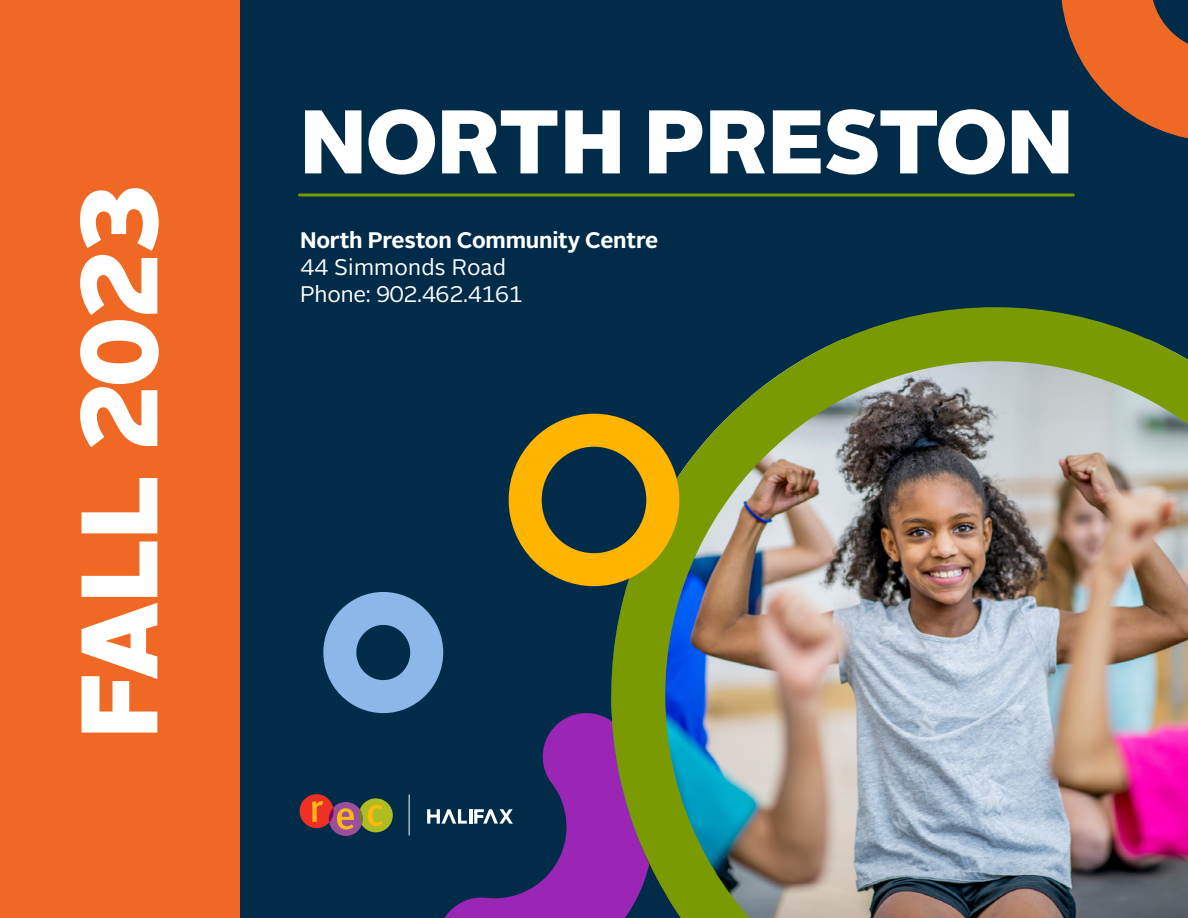
<style>
.page{position:relative;width:1188px;height:918px;background:#002b49}
.page>*{position:absolute;margin:0;border:0;box-sizing:border-box;transform-origin:0 0}
.t1{font:900 108.3px "Alright Sans";letter-spacing:-.01em;color:#fff}
.t2{font:900 90px "Alright Sans";letter-spacing:-.01em;color:#fff}
.t3{font:22.5px/27px "Alright Sans";letter-spacing:-.005em;color:#fff}
.t4{font:700 22.5px "Alright Sans";letter-spacing:-.01em;color:#fff}
</style>
<div class="page">
<svg style="left:444px;top:713px;width:167px;height:205px"></svg>
<svg style="left:1061px;top:0;width:127px;height:139px"></svg>
<img style="left:611px;top:307px;width:577px;height:611px">
<div style="left:323px;top:592px;width:120px;height:121px;border:33px solid #8bb8e8;border-radius:50%"></div>
<div style="left:509px;top:414px;width:170px;height:172px;border:33px solid #ffb500;border-radius:50%"></div>
<div style="left:359px;top:798px;width:34px;height:34px;background:#afbc22;border-radius:50%"></div>
<div style="left:329px;top:802px;width:34px;height:34px;background:#9a4e9e;border-radius:50%"></div>
<div style="left:300px;top:794px;width:34px;height:34px;background:#ee3124;border-radius:50%"></div>
<svg style="left:312px;top:801px;width:11px;height:21px"></svg>
<svg style="left:329px;top:805px;width:54px;height:25px"></svg>
<hr style="left:409px;top:795px;width:1px;height:41px;background:#fff">
<hr style="left:469px;top:809px;width:3px;height:15px;background:#fff">
<svg style="left:474px;top:809px;width:39px;height:15px"></svg>
<svg style="left:427px;top:809px;width:40px;height:15px"></svg>
<hr style="left:300px;top:194px;width:773px;height:2px;background:#7a9a01">
<div style="left:0;top:0;width:240px;height:918px;background:#ef6924"></div>
<h1 class="t1" style="left:42px;top:739px;width:554px;rotate:-90deg">FALL 2023</h1>
<h2 class="t2" style="left:300px;top:77px;width:775px">NORTH PRESTON</h2>
<p class="t4" style="left:300px;top:224px;width:360px">North Preston Community Centre</p>
<p class="t3" style="left:300px;top:254px;width:224px">44 Simmonds Road<br>Phone: 902.462.4161</p>
</div>
